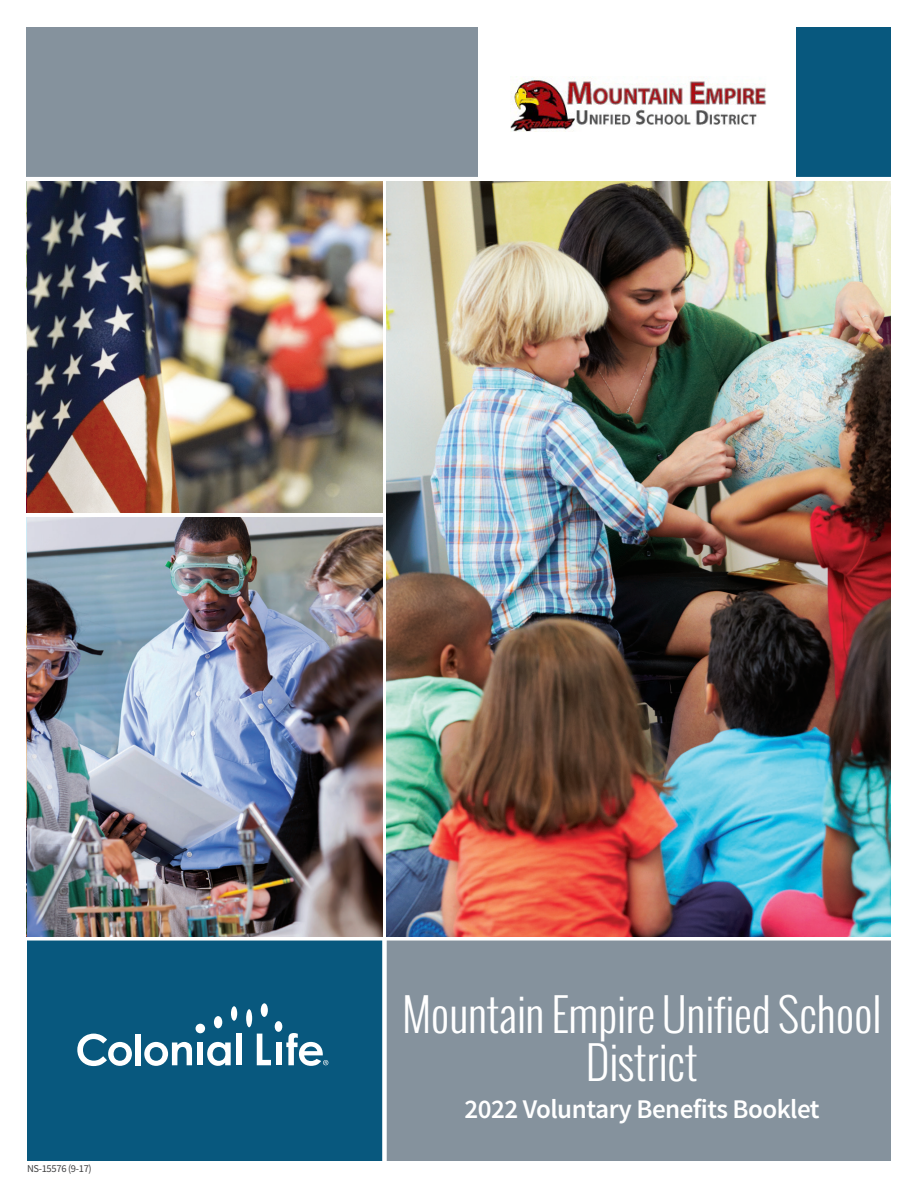
<style>
.page{position:relative;width:918px;height:1188px;background:#fff}
.page>*{position:absolute;margin:0;border:0;box-sizing:border-box;transform-origin:0 0}
.t1{font:300 45px/48px "Oswald";letter-spacing:-.01em;color:#fff;text-align:center}
.t2{font:600 27px "Source Sans Pro";letter-spacing:-.02em;color:#fff}
.t3{font:10.5px "Source Sans Pro";letter-spacing:-.03em;color:#3e3e3f}
</style>
<div class="page">
<div style="left:27px;top:27px;width:451px;height:150px;background:#85929d"></div>
<div style="left:796px;top:27px;width:95px;height:150px;background:#08587e"></div>
<div style="left:387px;top:941px;width:504px;height:220px;background:#85929d"></div>
<div style="left:27px;top:941px;width:355px;height:220px;background:#08587e"></div>
<img style="left:511px;top:77px;width:255px;height:54px">
<svg style="left:77px;top:1034px;width:55px;height:32px"></svg>
<div style="left:135px;top:1034px;width:6px;height:31px;background:#fff"></div>
<svg style="left:144px;top:1042px;width:48px;height:24px"></svg>
<div style="left:197px;top:1043px;width:6px;height:22px;background:#fff"></div>
<svg style="left:207px;top:1042px;width:24px;height:24px"></svg>
<div style="left:236px;top:1034px;width:6px;height:31px;background:#fff"></div>
<svg style="left:257px;top:1034px;width:14px;height:31px"></svg>
<div style="left:275px;top:1021px;width:7px;height:11px;background:#fff;border-radius:50%"></div>
<div style="left:246px;top:1009px;width:6px;height:18px;background:#fff;border-radius:50%"></div>
<div style="left:196px;top:1024px;width:9px;height:9px;background:#fff;border-radius:50%"></div>
<div style="left:214px;top:1016px;width:8px;height:12px;background:#fff;border-radius:50%"></div>
<div style="left:261px;top:1003px;width:7px;height:14px;background:#fff;border-radius:50%"></div>
<div style="left:231px;top:1006px;width:6px;height:15px;background:#fff;border-radius:50%"></div>
<div style="left:276px;top:1043px;width:5px;height:22px;background:#fff"></div>
<svg style="left:286px;top:1033px;width:42px;height:33px"></svg>
<img style="left:27px;top:517px;width:355px;height:419px">
<img style="left:27px;top:181px;width:355px;height:332px">
<img style="left:387px;top:181px;width:504px;height:755px">
<p class="t3" style="left:27px;top:1162px;width:66px">NS-15576 (9-17)</p>
<p class="t1" style="left:402px;top:990px;width:481px">Mountain Empire Unified School<br>District</p>
<p class="t2" style="left:465px;top:1092px;width:357px">2022 Voluntary Benefits Booklet</p>
</div>
